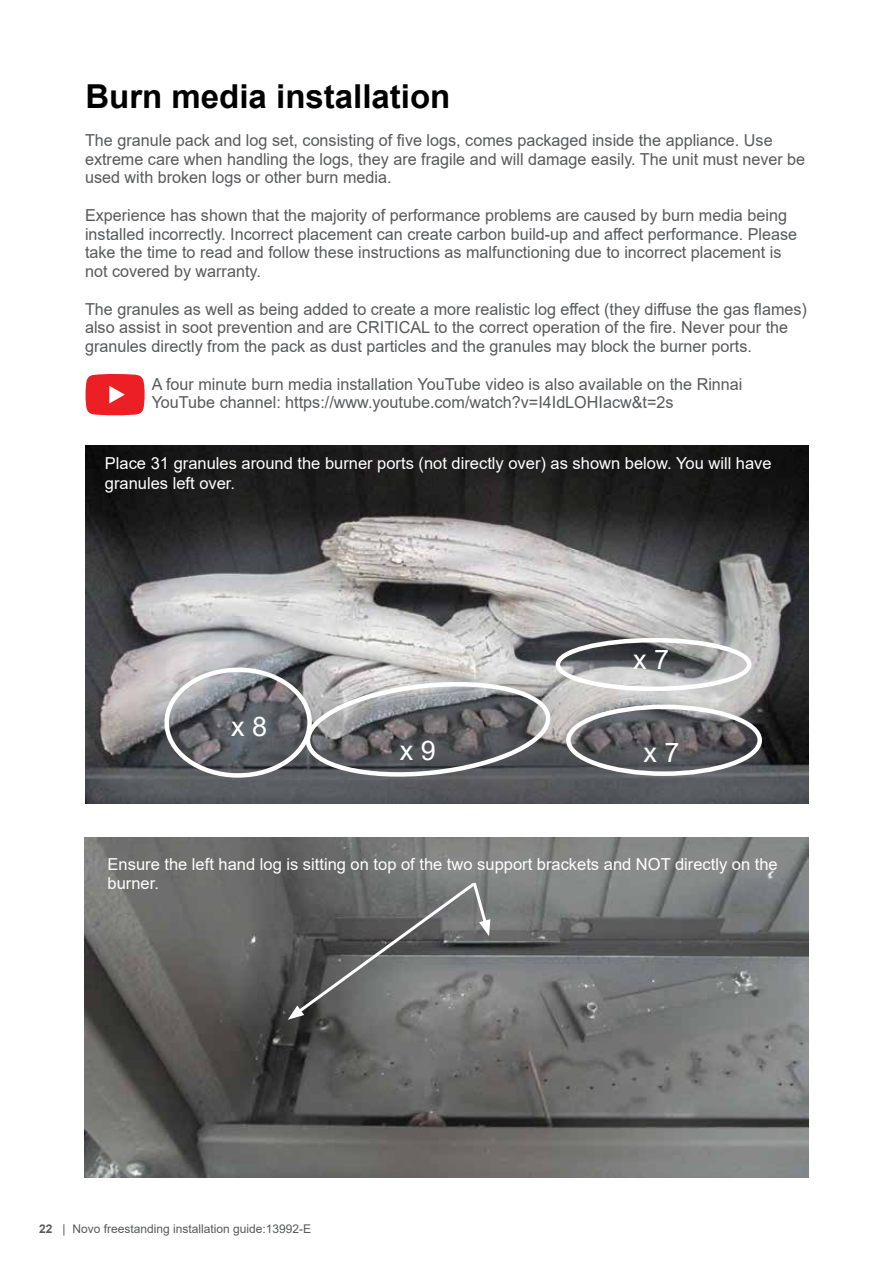
<style>
.page{position:relative;width:893px;height:1263px;background:#fff}
.page>*{position:absolute;margin:0;border:0;box-sizing:border-box;transform-origin:0 0}
.t1{font:700 33px "Arial";color:#000}
.t2{font:27px "Arial";color:#fff}
.t3{font:16.5px/18.8px "Arial";color:#58595b}
.t4{font:16.5px/19.5px "Arial";color:#fff}
.t5{font:12px "Arial";color:#58595b}
.s1{font-weight:700}
</style>
<div class="page">
<img style="left:85px;top:445px;width:724px;height:358px">
<div style="left:164px;top:667px;width:148px;height:111px;border:4px solid #fff;border-radius:50%"></div>
<svg style="left:305px;top:679px;width:246px;height:100px;background:#818184"></svg>
<div style="left:566px;top:705px;width:196px;height:71px;border:4px solid #fff;border-radius:50%"></div>
<div style="left:556px;top:638px;width:195px;height:53px;border:4px solid #fff;border-radius:50%"></div>
<img style="left:85px;top:837px;width:723px;height:341px">
<svg style="left:288px;top:879px;width:202px;height:141px;background:#6a6b6b"></svg>
<svg style="left:85px;top:374px;width:60px;height:42px;background:#ee3f43"></svg>
<h1 class="t1" style="left:85px;top:73px;width:366px">Burn media installation</h1>
<p class="t3" style="left:85px;top:131px;width:722px">The granule pack and log set, consisting of five logs, comes packaged inside the appliance. Use extreme care when handling the logs, they are fragile and will damage easily. The unit must never be used with broken logs or other burn media.</p>
<p class="t3" style="left:85px;top:206px;width:714px">Experience has shown that the majority of performance problems are caused by burn media being installed incorrectly. Incorrect placement can create carbon build-up and affect performance. Please take the time to read and follow these instructions as malfunctioning due to incorrect placement is not covered by warranty.</p>
<p class="t3" style="left:85px;top:299px;width:723px">The granules as well as being added to create a more realistic log effect (they diffuse the gas flames) also assist in soot prevention and are CRITICAL to the correct operation of the fire. Never pour the granules directly from the pack as dust particles and the granules may block the burner ports.</p>
<p class="t3" style="left:152px;top:374px;width:592px">A four minute burn media installation YouTube video is also available on the Rinnai<br>YouTube channel: https://www.youtube.com/watch?v=I4IdLOHIacw&amp;t=2s</p>
<p class="t4" style="left:105px;top:454px;width:668px">Place 31 granules around the burner ports (not directly over) as shown below. You will have granules left over.</p>
<h2 class="t2" style="left:231px;top:708px;width:38px">x 8</h2>
<h2 class="t2" style="left:633px;top:641px;width:38px">x 7</h2>
<h2 class="t2" style="left:400px;top:732px;width:38px">x 9</h2>
<h2 class="t2" style="left:643px;top:734px;width:38px">x 7</h2>
<p class="t4" style="left:108px;top:854px;width:672px">Ensure the left hand log is sitting on top of the two support brackets and NOT directly on the burner.</p>
<p class="t5" style="left:39px;top:1220px;width:273px"><span class="s1">22</span> | Novo freestanding installation guide:13992-E</p>
</div>
